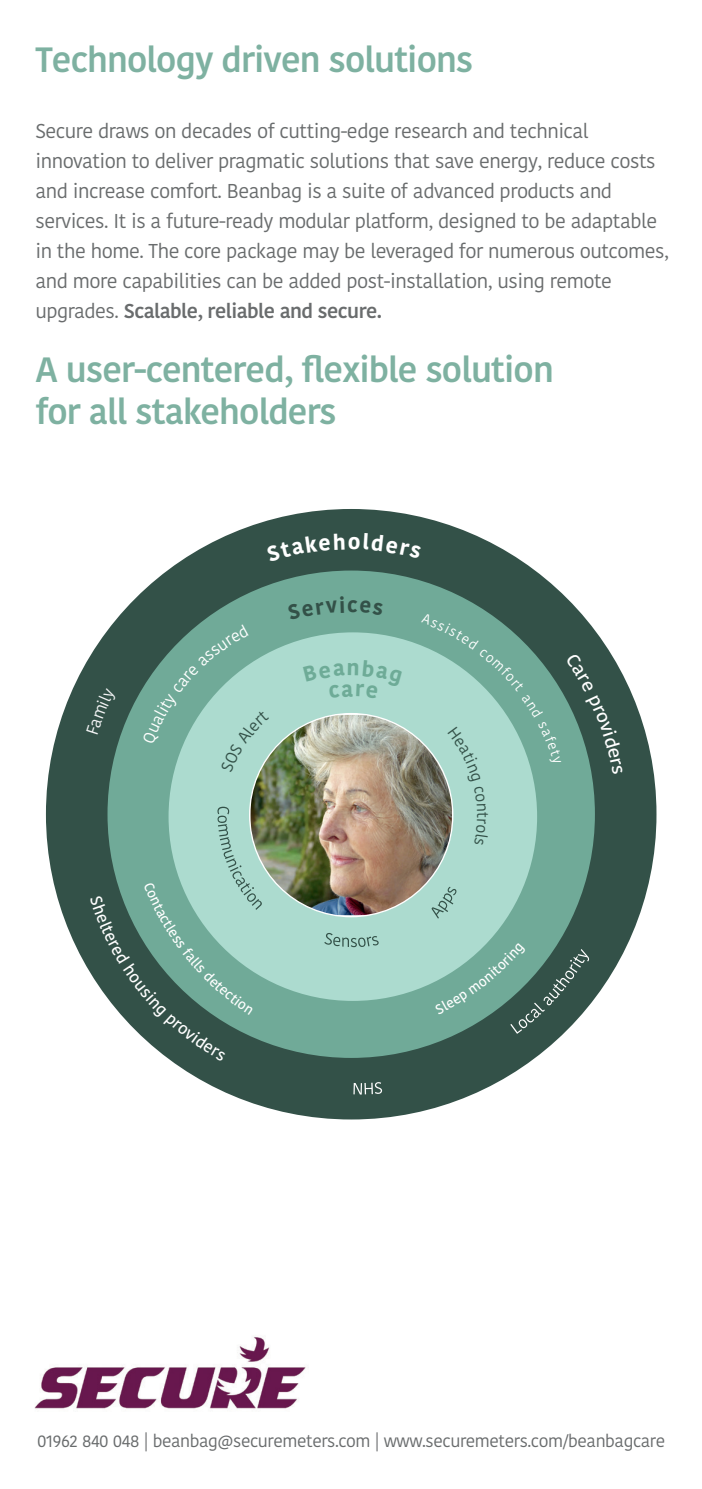
<style>
.page{position:relative;width:702px;height:1489px;background:#fff}
.page>*{position:absolute;margin:0;border:0;box-sizing:border-box;transform-origin:0 0}
.t1{font:600 35px/42.5px "Kohinoor Devanagari";letter-spacing:-.025em;color:#7eb1a1}
.t2{font:20px/30px "Kohinoor Devanagari";letter-spacing:-.025em;color:#696c6d}
.t3{font:17.5px "Kohinoor Devanagari";letter-spacing:-.025em;color:#696c6d}
.t4{font:15.75px "Kohinoor Devanagari";color:#335148}
.s1{font-weight:600}
</style>
<div class="page">
<img style="left:34px;top:1336px;width:272px;height:73px">
<div style="left:46px;top:509px;width:610px;height:610px;background:#335148;border-radius:50%"></div>
<svg style="left:353px;top:1082px;width:29px;height:12px"></svg>
<svg style="left:86px;top:595px;width:536px;height:466px"></svg>
<h1 class="t1" style="left:35px;top:39px;width:439px">Technology driven solutions</h1>
<p class="t2" style="left:35px;top:116px;width:635px">Secure draws on decades of cutting-edge research and technical innovation to deliver pragmatic solutions that save energy, reduce costs and increase comfort. Beanbag is a suite of advanced products and services. It is a future-ready modular platform, designed to be adaptable in the home. The core package may be leveraged for numerous outcomes, and more capabilities can be added post-installation, using remote upgrades. <span class="s1">Scalable, reliable and secure.</span></p>
<h1 class="t1" style="left:35px;top:348px;width:520px">A user-centered, flexible solution for all stakeholders</h1>
<p class="t4" style="left:491px;top:812px;width:8px;rotate:90deg">t</p>
<p class="t3" style="left:37px;top:1430px;width:629px">01962 840 048 | beanbag@securemeters.com | www.securemeters.com/beanbagcare</p>
</div>
